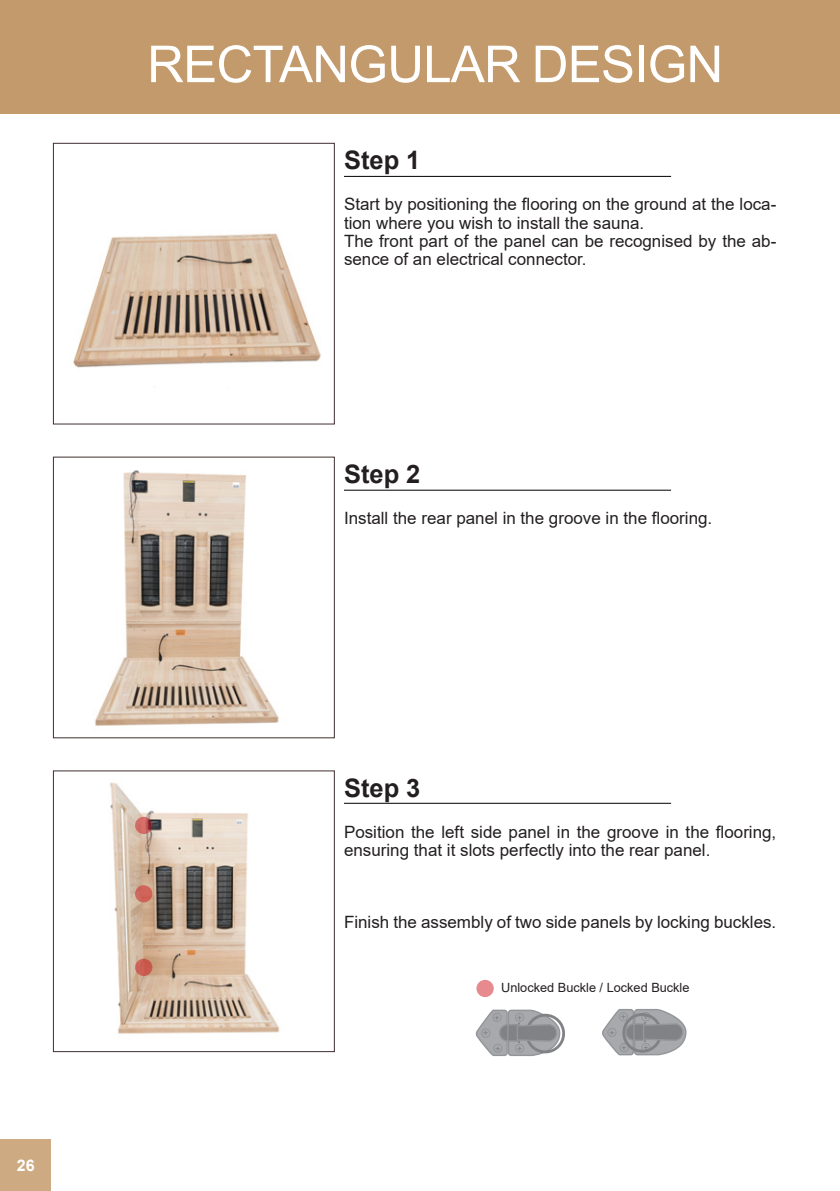
<style>
.page{position:relative;width:840px;height:1191px;background:#fff}
.page>*{position:absolute;margin:0;border:0;box-sizing:border-box;transform-origin:0 0}
.Titre_01{font:51px "Arial";letter-spacing:-.015em;color:#fff}
.titr_03_18pt_Light{font:700 25.4px "Arial";color:#231f20}
.texte_01_12pt_times{font:17px/18.4px "Arial";color:#231f20}
.t1{font:700 16px "Arial";color:#fff}
.titr_03_18pt_Light-2{font:12.8px "Arial";color:#231f20}
.t2{font:700 8.4px "Myriad Pro";color:#808285}
</style>
<div class="page">
<div style="left:0;top:1139px;width:51px;height:52px;background:#cdaa82"></div>
<div style="left:0;top:0;width:839px;height:113px;background:#c39a6b"></div>
<hr style="left:839px;top:0;width:1px;height:113px;background:#c39a6b">
<hr style="left:344px;top:176px;width:326px;height:1px;background:#000">
<hr style="left:344px;top:490px;width:326px;height:1px;background:#000">
<hr style="left:344px;top:803px;width:326px;height:1px;background:#000">
<div style="left:525px;top:1013px;width:39px;height:40px;border:3px solid #808285;border-radius:50%"></div>
<svg style="left:475px;top:1009px;width:85px;height:47px"></svg>
<svg style="left:602px;top:1009px;width:84px;height:46px"></svg>
<div style="left:477px;top:981px;width:15px;height:14px;background:#e68a8e;border-radius:50%"></div>
<div style="left:476px;top:979px;width:17px;height:18px;border:3px solid #cd151d;border-radius:50%"></div>
<img style="left:73px;top:233px;width:248px;height:154px">
<div style="left:53px;top:143px;width:281px;height:281px;border:1px solid #3f2e2f"></div>
<img style="left:94px;top:470px;width:185px;height:256px">
<img style="left:110px;top:782px;width:170px;height:252px">
<div style="left:136px;top:886px;width:15px;height:15px;background:#cf6459;border-radius:50%"></div>
<div style="left:135px;top:885px;width:17px;height:17px;border:3px solid #cd151d;border-radius:50%"></div>
<div style="left:136px;top:960px;width:15px;height:14px;background:#ca5d51;border-radius:50%"></div>
<div style="left:135px;top:958px;width:17px;height:18px;border:3px solid #cd151d;border-radius:50%"></div>
<svg style="left:136px;top:818px;width:15px;height:14px"></svg>
<div style="left:135px;top:816px;width:17px;height:18px;border:3px solid #cd151d;border-radius:50%"></div>
<p class="t1" style="left:17px;top:1154px;width:19px">26</p>
<p class="Titre_01" style="left:147px;top:29px;width:577px">RECTANGULAR DESIGN</p>
<p class="titr_03_18pt_Light" style="left:344px;top:142px;width:78px">Step 1</p>
<p class="texte_01_12pt_times" style="left:344px;top:195px;width:433px">Start by positioning the flooring on the ground at the loca&shy;tion where you wish to install the sauna.</p>
<p class="texte_01_12pt_times" style="left:344px;top:232px;width:433px">The front part of the panel can be recognised by the ab&shy;sence of an electrical connector.</p>
<p class="titr_03_18pt_Light" style="left:344px;top:456px;width:78px">Step 2</p>
<p class="texte_01_12pt_times" style="left:344px;top:508px;width:369px">Install the rear panel in the groove in the flooring.</p>
<p class="titr_03_18pt_Light" style="left:344px;top:769px;width:78px">Step 3</p>
<p class="texte_01_12pt_times" style="left:344px;top:822px;width:433px">Position the left side panel in the groove in the flooring, ensuring that it slots perfectly into the rear panel.</p>
<p class="texte_01_12pt_times" style="left:344px;top:912px;width:433px">Finish the assembly of two side panels by locking buckles.</p>
<p class="titr_03_18pt_Light-2" style="left:501px;top:978px;width:190px">Unlocked Buckle / Locked Buckle</p>
<p class="t2" style="left:494px;top:1011px;width:7px">+</p>
<p class="t2" style="left:483px;top:1027px;width:7px">+</p>
<p class="t2" style="left:495px;top:1042px;width:7px">+</p>
<p class="t2" style="left:517px;top:1011px;width:7px">+</p>
<p class="t2" style="left:517px;top:1042px;width:7px">+</p>
<p class="t2" style="left:620px;top:1010px;width:7px">+</p>
<p class="t2" style="left:609px;top:1026px;width:7px">+</p>
<p class="t2" style="left:621px;top:1041px;width:7px">+</p>
<p class="t2" style="left:643px;top:1010px;width:7px">+</p>
<p class="t2" style="left:643px;top:1041px;width:7px">+</p>
</div>
